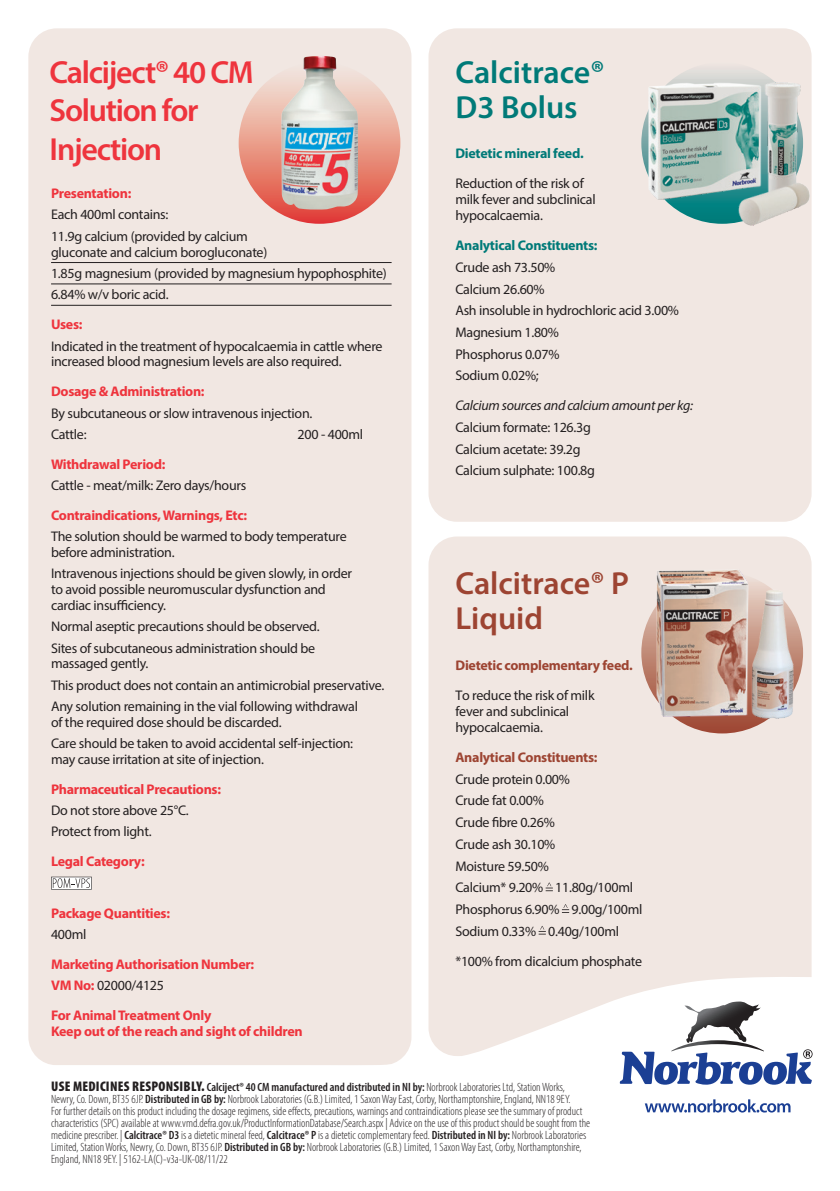
<style>
.page{position:relative;width:840px;height:1191px;background:#fff}
.page>*{position:absolute;margin:0;border:0;box-sizing:border-box;transform-origin:0 0}
.t1{font:600 32px/38.4px "Myriad Pro";letter-spacing:-.04em;color:#ee343d}
.t2{font:600 32px/35.2px "Myriad Pro";color:#007a78}
.t3{font:600 32px/35.2px "Myriad Pro";color:#9d4432}
.t4{font:14px/21.6px "Myriad Pro";letter-spacing:-.02em;color:#231f20}
.t5{font:700 14px/21.4px "Myriad Pro";letter-spacing:-.02em;color:#ee343d}
.t6{font:700 14px "Myriad Pro";letter-spacing:-.02em;color:#9d4432}
.t7{font:700 14px "Myriad Pro";letter-spacing:-.02em;color:#007a78}
.t8{font:italic 14px "Myriad Pro";letter-spacing:-.02em;color:#231f20}
.t9{font:300 condensed 12px/12px "Myriad Pro";color:#231f20}
.s1{font-weight:400;color:#231f20}
.s2{font-weight:900;font-size:14px}
.s3{font-weight:600}
</style>
<div class="page">
<div style="left:28px;top:28px;width:383px;height:1037px;background:#f1e7e2;border-radius:28px"></div>
<div style="left:428px;top:536px;width:383px;height:520px;background:#f1e7e2;border-radius:28px"></div>
<div style="left:428px;top:28px;width:383px;height:494px;background:#f1e7e2;border-radius:28px"></div>
<svg style="left:641px;top:572px;width:161px;height:161px"></svg>
<img style="left:649px;top:570px;width:150px;height:155px">
<div style="left:641px;top:62px;width:161px;height:162px;background:#e1dfdb;border-radius:81px"></div>
<img style="left:641px;top:77px;width:171px;height:152px">
<hr style="left:51px;top:262px;width:340px;height:1px;background:#231f20">
<hr style="left:51px;top:283px;width:340px;height:1px;background:#231f20">
<hr style="left:51px;top:305px;width:340px;height:1px;background:#231f20">
<svg style="left:51px;top:876px;width:41px;height:13px"></svg>
<svg style="left:238px;top:62px;width:162px;height:162px;background:#e99586"></svg>
<img style="left:281px;top:56px;width:77px;height:154px">
<svg style="left:545px;top:882px;width:7px;height:9px"></svg>
<svg style="left:561px;top:904px;width:8px;height:9px"></svg>
<svg style="left:538px;top:926px;width:7px;height:8px"></svg>
<svg style="left:28px;top:977px;width:785px;height:136px"></svg>
<svg style="left:619px;top:1001px;width:193px;height:83px;background:#bdc4d5"></svg>
<svg style="left:644px;top:1099px;width:146px;height:13px"></svg>
<h1 class="t1" style="left:50px;top:52px;width:206px">Calciject® 40 CM<br>Solution for<br>Injection</h1>
<p class="t5" style="left:51px;top:182px;width:82px">Presentation:</p>
<p class="t4" style="left:51px;top:204px;width:198px">Each 400ml contains:<br>11.9g calcium (provided by calcium</p>
<p class="t4" style="left:51px;top:241px;width:337px">gluconate and calcium borogluconate)<br>1.85g magnesium (provided by magnesium hypophosphite)<br>6.84% w/v boric acid.</p>
<p class="t5" style="left:51px;top:313px;width:33px">Uses:</p>
<p class="t4" style="left:51px;top:338px;width:333px;line-height:15.6px">Indicated in the treatment of hypocalcaemia in cattle where increased blood magnesium levels are also required.</p>
<p class="t5" style="left:51px;top:380px;width:155px">Dosage &amp; Administration:</p>
<p class="t4" style="left:51px;top:402px;width:263px">By subcutaneous or slow intravenous injection.<br>Cattle:</p>
<p class="t4" style="left:297px;top:423px;width:67px">200 - 400ml</p>
<p class="t5" style="left:51px;top:453px;width:116px">Withdrawal Period:</p>
<p class="t4" style="left:51px;top:474px;width:197px">Cattle - meat/milk: Zero days/hours</p>
<p class="t5" style="left:51px;top:504px;width:197px">Contraindications, Warnings, Etc:</p>
<p class="t4" style="left:51px;top:528px;width:297px;line-height:15.6px">The solution should be warmed to body temperature before administration.</p>
<p class="t4" style="left:51px;top:566px;width:302px;line-height:15.6px">Intravenous injections should be given slowly, in order to avoid possible neuromuscular dysfunction and cardiac insufficiency.</p>
<p class="t4" style="left:51px;top:615px;width:270px">Normal aseptic precautions should be observed.<br>Sites of subcutaneous administration should be</p>
<p class="t4" style="left:51px;top:652px;width:334px">massaged gently.<br>This product does not contain an antimicrobial preservative.<br>Any solution remaining in the vial following withdrawal</p>
<p class="t4" style="left:51px;top:711px;width:303px">of the required dose should be discarded.<br>Care should be taken to avoid accidental self-injection:</p>
<p class="t4" style="left:51px;top:748px;width:214px">may cause irritation at site of injection.</p>
<p class="t5" style="left:51px;top:778px;width:171px">Pharmaceutical Precautions:</p>
<p class="t4" style="left:51px;top:799px;width:139px">Do not store above 25°C.<br>Protect from light.</p>
<p class="t5" style="left:51px;top:850px;width:95px">Legal Category:</p>
<p class="t5" style="left:51px;top:902px;width:120px">Package Quantities:</p>
<p class="t4" style="left:51px;top:923px;width:37px">400ml</p>
<p class="t5" style="left:51px;top:953px;width:204px">Marketing Authorisation Number:<br>VM No: <span class="s1">02000/4125</span></p>
<p class="t5" style="left:51px;top:1007px;width:253px;line-height:15.6px">For Animal Treatment Only<br>Keep out of the reach and sight of children</p>
<h1 class="t2" style="left:455px;top:54px;width:150px">Calcitrace®<br>D3 Bolus</h1>
<p class="t7" style="left:455px;top:144px;width:130px">Dietetic mineral feed.</p>
<p class="t4" style="left:455px;top:175px;width:142px;line-height:16px">Reduction of the risk of milk fever and subclinical hypocalcaemia.</p>
<p class="t7" style="left:455px;top:236px;width:143px">Analytical Constituents:</p>
<p class="t4" style="left:455px;top:256px;width:225px">Crude ash 73.50%<br>Calcium 26.60%<br>Ash insoluble in hydrochloric acid 3.00%<br>Magnesium 1.80%<br>Phosphorus 0.07%<br>Sodium 0.02%;</p>
<p class="t8" style="left:455px;top:397px;width:239px">Calcium sources and calcium amount per kg:</p>
<p class="t4" style="left:455px;top:416px;width:141px">Calcium formate: 126.3g<br>Calcium acetate: 39.2g<br>Calcium sulphate: 100.8g</p>
<h1 class="t3" style="left:455px;top:564px;width:175px">Calcitrace® P<br>Liquid</h1>
<p class="t6" style="left:455px;top:656px;width:179px">Dietetic complementary feed.</p>
<p class="t4" style="left:455px;top:687px;width:140px;line-height:16px">To reduce the risk of milk fever and subclinical hypocalcaemia.</p>
<p class="t6" style="left:455px;top:748px;width:143px">Analytical Constituents:</p>
<p class="t4" style="left:455px;top:768px;width:188px">Crude protein 0.00%<br>Crude fat 0.00%<br>Crude fibre 0.26%<br>Crude ash 30.10%<br>Moisture 59.50%<br>Calcium* 9.20% 11.80g/100ml<br>Phosphorus 6.90% 9.00g/100ml<br>Sodium 0.33% 0.40g/100ml</p>
<p class="t4" style="left:455px;top:950px;width:188px">*100% from dicalcium phosphate</p>
<p class="t9" style="left:51px;top:1080px;width:540px"><span class="s2">USE MEDICINES RESPONSIBLY.</span> <span class="s3">Calciject® 40 CM manufactured and distributed in NI by:</span> Norbrook Laboratories Ltd, Station Works, Newry, Co. Down, BT35 6JP. <span class="s3">Distributed in GB by:</span> Norbrook Laboratories (G.B.) Limited, 1 Saxon Way East, Corby, Northamptonshire, England, NN18 9EY.<br>For further details on this product including the dosage regimens, side effects, precautions, warnings and contraindications please see the summary of product characteristics (SPC) available at www.vmd.defra.gov.uk/ProductInformationDatabase/Search.aspx | Advice on the use of this product should be sought from the medicine prescriber. | <span class="s3">Calcitrace® D3</span> is a dietetic mineral feed, <span class="s3">Calcitrace® P</span> is a dietetic complementary feed. <span class="s3">Distributed in NI by:</span> Norbrook Laboratories Limited, Station Works, Newry, Co. Down, BT35 6JP. <span class="s3">Distributed in GB by:</span> Norbrook Laboratories (G.B.) Limited, 1 Saxon Way East, Corby, Northamptonshire, England, NN18 9EY. | 5162-LA(C)-v3a-UK-08/11/22</p>
</div>
